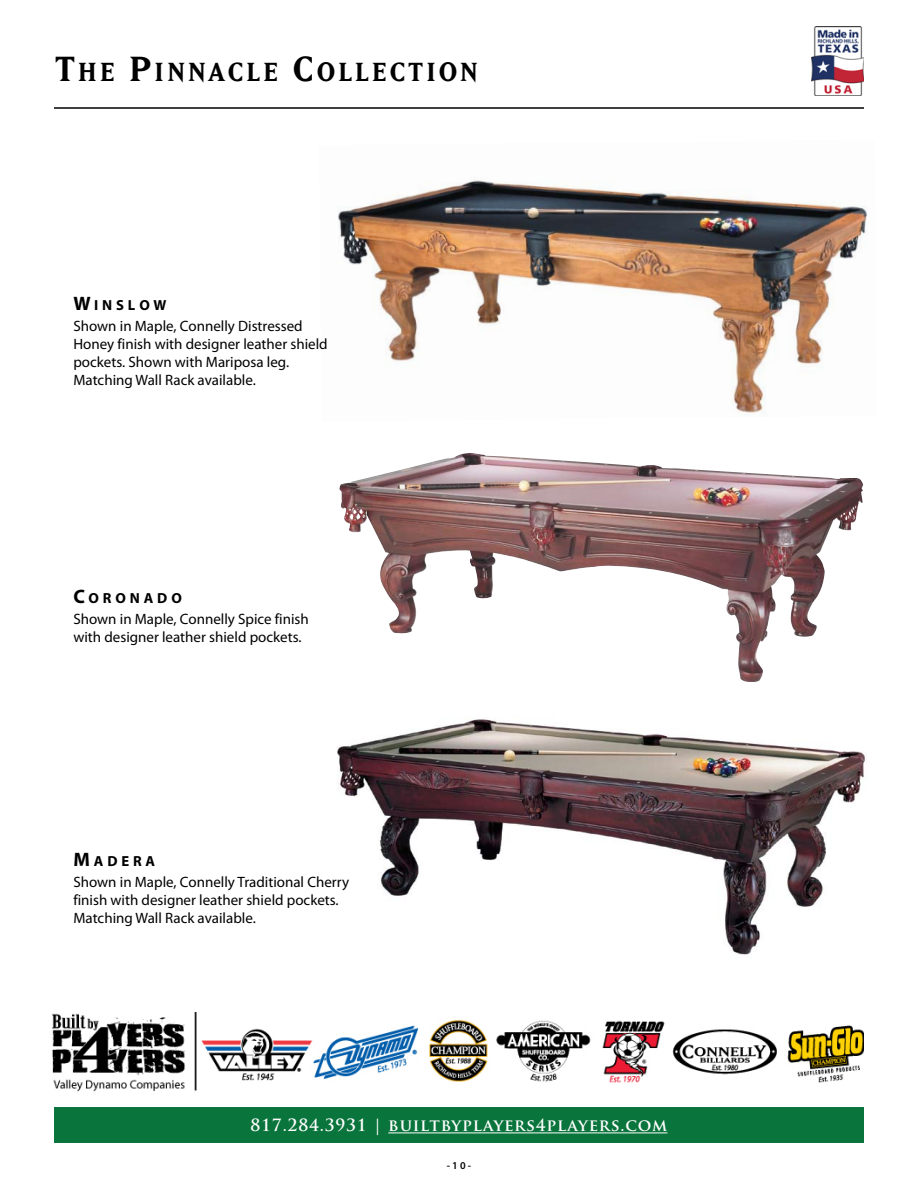
<style>
.page{position:relative;width:918px;height:1188px;background:#fff}
.page>*{position:absolute;margin:0;border:0;box-sizing:border-box;transform-origin:0 0}
.t1{font:25.8px "Matrix II Bold";letter-spacing:.135em;color:#000}
.t2{font:700 16.5px "Trajan Pro";letter-spacing:.05em;color:#fff}
.t3{font:15px/18px "Myriad Pro";color:#000}
.t4{font:700 14.7px "Myriad Pro";letter-spacing:.265em;color:#000}
.t5{font:600 10.5px "Myriad Pro";color:#000}
.s1{font-size:34.5px}
.s2{font-size:19.5px}
</style>
<div class="page">
<img style="left:337px;top:180px;width:530px;height:234px">
<img style="left:339px;top:456px;width:457px;height:226px">
<img style="left:337px;top:719px;width:528px;height:236px">
<hr style="left:54px;top:107px;width:810px;height:2px;background:#000">
<div style="left:54px;top:1107px;width:810px;height:36px;background:#09743b"></div>
<hr style="left:388px;top:1132px;width:279px;height:1px;background:#fff">
<img style="left:811px;top:27px;width:53px;height:69px">
<img style="left:53px;top:1013px;width:811px;height:79px">
<h1 class="t1" style="left:55px;top:56px;width:424px"><span class="s1">T</span>HE <span class="s1">P</span>INNACLE <span class="s1">C</span>OLLECTION</h1>
<p class="t4" style="left:73px;top:296px;width:94px"><span class="s2">W</span>INSLOW</p>
<p class="t3" style="left:73px;top:317px;width:256px">Shown in Maple, Connelly Distressed Honey finish with designer leather shield pockets. Shown with Mariposa leg.<br>Matching Wall Rack available.</p>
<p class="t4" style="left:73px;top:588px;width:110px"><span class="s2">C</span>ORONADO</p>
<p class="t3" style="left:73px;top:609px;width:237px">Shown in Maple, Connelly Spice finish with designer leather shield pockets.</p>
<p class="t4" style="left:73px;top:852px;width:83px"><span class="s2">M</span>ADERA</p>
<p class="t3" style="left:73px;top:873px;width:277px">Shown in Maple, Connelly Traditional Cherry finish with designer leather shield pockets.<br>Matching Wall Rack available.</p>
<p class="t2" style="left:251px;top:1115px;width:418px">817.284.3931 | BUILTBYPLAYERS4PLAYERS.COM</p>
<p class="t5" style="left:447px;top:1159px;width:26px">-10-</p>
</div>
